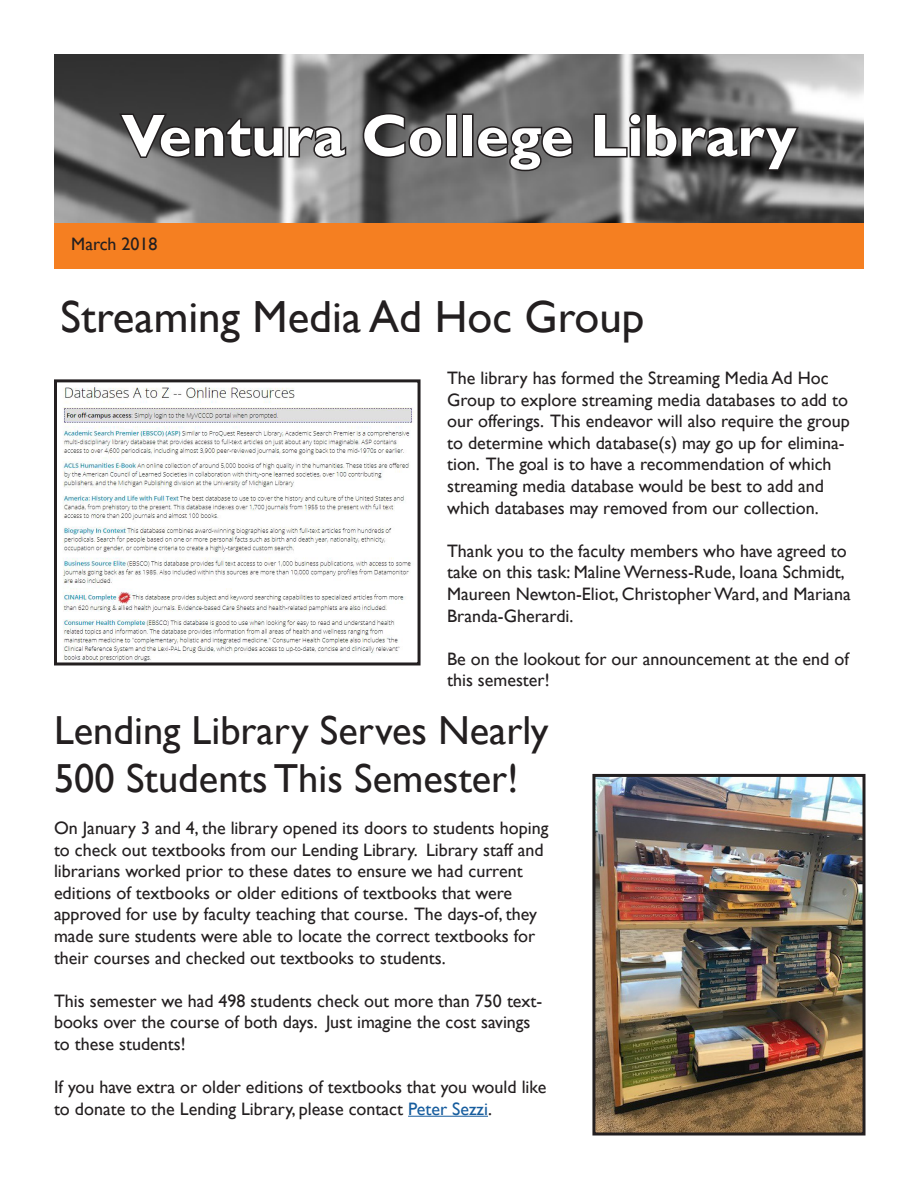
<style>
.page{position:relative;width:918px;height:1188px;background:#fff}
.page>*{position:absolute;margin:0;border:0;box-sizing:border-box;transform-origin:0 0}
.t1{font:700 60px "Gill Sans";color:#fff}
.t2{font:45px "Gill Sans";color:#231f20}
.t3{font:40.5px/48.6px "Gill Sans";color:#231f20}
.t4{font:18px/21.6px "Gill Sans";color:#231f20}
.s1{color:#175d9e}
</style>
<div class="page">
<img style="left:54px;top:54px;width:810px;height:170px">
<svg style="left:117px;top:111px;width:231px;height:49px;background:#545353"></svg>
<svg style="left:361px;top:111px;width:83px;height:48px;background:#4a4949"></svg>
<div style="left:446px;top:114px;width:11px;height:43px;border:3px solid #231f20"></div>
<div style="left:462px;top:114px;width:12px;height:43px;border:3px solid #231f20"></div>
<svg style="left:475px;top:125px;width:100px;height:48px;background:#565455"></svg>
<svg style="left:592px;top:111px;width:209px;height:61px;background:#4f4e4e"></svg>
<div style="left:54px;top:224px;width:810px;height:45px;background:#f57f21"></div>
<img style="left:596px;top:778px;width:266px;height:354px">
<div style="left:592px;top:774px;width:274px;height:362px;border:3px solid #231f20"></div>
<hr style="left:408px;top:1116px;width:80px;height:1px;background:#175d9e">
<img style="left:63px;top:387px;width:351px;height:274px">
<div style="left:54px;top:379px;width:367px;height:286px;border:3px solid #231f20"></div>
<p class="t1" style="left:121px;top:100px;width:677px">Ventura College Library</p>
<p class="t4" style="left:71px;top:234px;width:88px">March 2018</p>
<p class="t2" style="left:60px;top:291px;width:585px">Streaming Media Ad Hoc Group</p>
<p class="t4" style="left:447px;top:367px;width:404px">The library has formed the Streaming Media Ad Hoc Group to explore streaming media databases to add to our offerings. This endeavor will also require the group to determine which database(s) may go up for elimina&shy;tion. The goal is to have a recommendation of which streaming media database would be best to add and which databases may removed from our collection.</p>
<p class="t4" style="left:447px;top:540px;width:405px">Thank you to the faculty members who have agreed to take on this task: Maline Werness-Rude, Ioana Schmidt, Maureen Newton-Eliot, Christopher Ward, and Mariana Branda-Gherardi.</p>
<p class="t4" style="left:447px;top:648px;width:403px">Be on the lookout for our announcement at the end of this semester!</p>
<p class="t3" style="left:54px;top:706px;width:496px">Lending Library Serves Nearly<br>500 Students This Semester!</p>
<p class="t4" style="left:54px;top:818px;width:496px">On January 3 and 4, the library opened its doors to students hoping to check out textbooks from our Lending Library. Library staff and librarians worked prior to these dates to ensure we had current editions of textbooks or older editions of textbooks that were approved for use by faculty teaching that course. The days-of, they made sure students were able to locate the correct textbooks for their courses and checked out textbooks to students.</p>
<p class="t4" style="left:54px;top:990px;width:490px">This semester we had 498 students check out more than 750 text&shy;books over the course of both days. Just imagine the cost savings to these students!</p>
<p class="t4" style="left:54px;top:1077px;width:494px">If you have extra or older editions of textbooks that you would like to donate to the Lending Library, please contact <span class="s1">Peter Sezzi</span>.</p>
</div>
